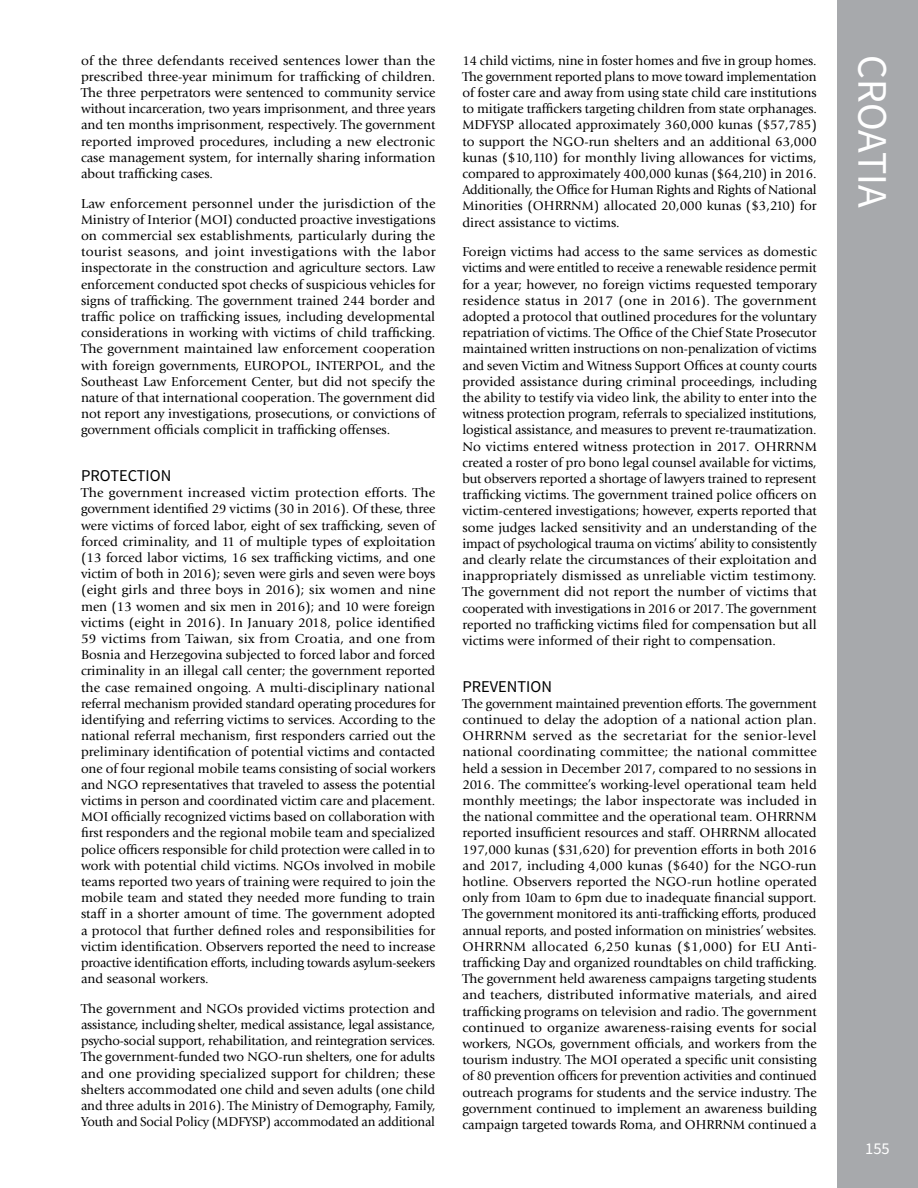
<style>
.page{position:relative;width:918px;height:1188px;background:#fff}
.page>*{position:absolute;margin:0;border:0;box-sizing:border-box;transform-origin:0 0}
.t1{font:42px "Source Sans Pro";letter-spacing:.005em;color:#fff}
.t2{font:16.5px "Source Sans Pro";color:#000}
.t3{font:16.5px "Source Sans Pro";color:#fff}
.t4{font:13.5px/16.2px "Giovanni Std";color:#000;text-align:justify}
</style>
<div class="page">
<div style="left:837px;top:0;width:81px;height:1188px;background:#a7a9ac"></div>
<p class="t4" style="left:81px;top:52px;width:356px">of the three defendants received sentences lower than the</p>
<h1 class="t1" style="left:899px;top:55px;width:155px;rotate:90deg">CROATIA</h1>
<p class="t4" style="left:462px;top:52px;width:356px">14 child victims, nine in foster homes and five in group homes.<br>The government reported plans to move toward implementation of foster care and away from using state child care institutions to mitigate traffickers targeting children from state orphanages.<br>MDFYSP allocated approximately 360,000 kunas ($57,785) to support the NGO-run shelters and an additional 63,000 kunas ($10,110) for monthly living allowances for victims, compared to approximately 400,000 kunas ($64,210) in 2016.<br>Additionally, the Office for Human Rights and Rights of National Minorities (OHRRNM) allocated 20,000 kunas ($3,210) for direct assistance to victims.</p>
<p class="t4" style="left:462px;top:244px;width:356px">Foreign victims had access to the same services as domestic victims and were entitled to receive a renewable residence permit for a year; however, no foreign victims requested temporary residence status in 2017 (one in 2016). The government adopted a protocol that outlined procedures for the voluntary repatriation of victims. The Office of the Chief State Prosecutor maintained written instructions on non-penalization of victims and seven Victim and Witness Support Offices at county courts provided assistance during criminal proceedings, including the ability to testify via video link, the ability to enter into the witness protection program, referrals to specialized institutions, logistical assistance, and measures to prevent re-traumatization.<br>No victims entered witness protection in 2017. OHRRNM created a roster of pro bono legal counsel available for victims, but observers reported a shortage of lawyers trained to represent trafficking victims. The government trained police officers on victim-centered investigations; however, experts reported that some judges lacked sensitivity and an understanding of the impact of psychological trauma on victims’ ability to consistently and clearly relate the circumstances of their exploitation and inappropriately dismissed as unreliable victim testimony.<br>The government did not report the number of victims that cooperated with investigations in 2016 or 2017. The government reported no trafficking victims filed for compensation but all victims were informed of their right to compensation.</p>
<p class="t2" style="left:462px;top:676px;width:91px">PREVENTION</p>
<p class="t4" style="left:462px;top:695px;width:356px">The government maintained prevention efforts. The government continued to delay the adoption of a national action plan.<br>OHRRNM served as the secretariat for the senior-level national coordinating committee; the national committee held a session in December 2017, compared to no sessions in 2016. The committee’s working-level operational team held monthly meetings; the labor inspectorate was included in the national committee and the operational team. OHRRNM reported insufficient resources and staff. OHRRNM allocated 197,000 kunas ($31,620) for prevention efforts in both 2016 and 2017, including 4,000 kunas ($640) for the NGO-run hotline. Observers reported the NGO-run hotline operated only from 10am to 6pm due to inadequate financial support.<br>The government monitored its anti-trafficking efforts, produced annual reports, and posted information on ministries’ websites.<br>OHRRNM allocated 6,250 kunas ($1,000) for EU Anti&shy;trafficking Day and organized roundtables on child trafficking.<br>The government held awareness campaigns targeting students and teachers, distributed informative materials, and aired trafficking programs on television and radio. The government continued to organize awareness-raising events for social workers, NGOs, government officials, and workers from the tourism industry. The MOI operated a specific unit consisting of 80 prevention officers for prevention activities and continued outreach programs for students and the service industry. The government continued to implement an awareness building campaign targeted towards Roma, and OHRRNM continued a</p>
<p class="t4" style="left:81px;top:68px;width:356px">prescribed three-year minimum for trafficking of children.<br>The three perpetrators were sentenced to community service without incarceration, two years imprisonment, and three years and ten months imprisonment, respectively. The government reported improved procedures, including a new electronic case management system, for internally sharing information about trafficking cases.</p>
<p class="t4" style="left:81px;top:195px;width:356px">Law enforcement personnel under the jurisdiction of the Ministry of Interior (MOI) conducted proactive investigations on commercial sex establishments, particularly during the tourist seasons, and joint investigations with the labor inspectorate in the construction and agriculture sectors. Law enforcement conducted spot checks of suspicious vehicles for signs of trafficking. The government trained 244 border and traffic police on trafficking issues, including developmental considerations in working with victims of child trafficking.<br>The government maintained law enforcement cooperation with foreign governments, EUROPOL, INTERPOL, and the Southeast Law Enforcement Center, but did not specify the nature of that international cooperation. The government did not report any investigations, prosecutions, or convictions of government officials complicit in trafficking offenses.</p>
<p class="t2" style="left:81px;top:465px;width:92px">PROTECTION</p>
<p class="t4" style="left:81px;top:485px;width:356px">The government increased victim protection efforts. The government identified 29 victims (30 in 2016). Of these, three were victims of forced labor, eight of sex trafficking, seven of forced criminality, and 11 of multiple types of exploitation (13 forced labor victims, 16 sex trafficking victims, and one victim of both in 2016); seven were girls and seven were boys (eight girls and three boys in 2016); six women and nine men (13 women and six men in 2016); and 10 were foreign victims (eight in 2016). In January 2018, police identified 59 victims from Taiwan, six from Croatia, and one from Bosnia and Herzegovina subjected to forced labor and forced criminality in an illegal call center; the government reported the case remained ongoing. A multi-disciplinary national referral mechanism provided standard operating procedures for identifying and referring victims to services. According to the national referral mechanism, first responders carried out the preliminary identification of potential victims and contacted one of four regional mobile teams consisting of social workers and NGO representatives that traveled to assess the potential victims in person and coordinated victim care and placement.<br>MOI officially recognized victims based on collaboration with first responders and the regional mobile team and specialized police officers responsible for child protection were called in to work with potential child victims. NGOs involved in mobile teams reported two years of training were required to join the mobile team and stated they needed more funding to train staff in a shorter amount of time. The government adopted a protocol that further defined roles and responsibilities for victim identification. Observers reported the need to increase proactive identification efforts, including towards asylum-seekers and seasonal workers.</p>
<p class="t4" style="left:81px;top:1000px;width:356px">The government and NGOs provided victims protection and assistance, including shelter, medical assistance, legal assistance, psycho-social support, rehabilitation, and reintegration services.<br>The government-funded two NGO-run shelters, one for adults and one providing specialized support for children; these shelters accommodated one child and seven adults (one child and three adults in 2016). The Ministry of Demography, Family, Youth and Social Policy (MDFYSP) accommodated an additional</p>
<p class="t3" style="left:865px;top:1138px;width:26px">155</p>
</div>
